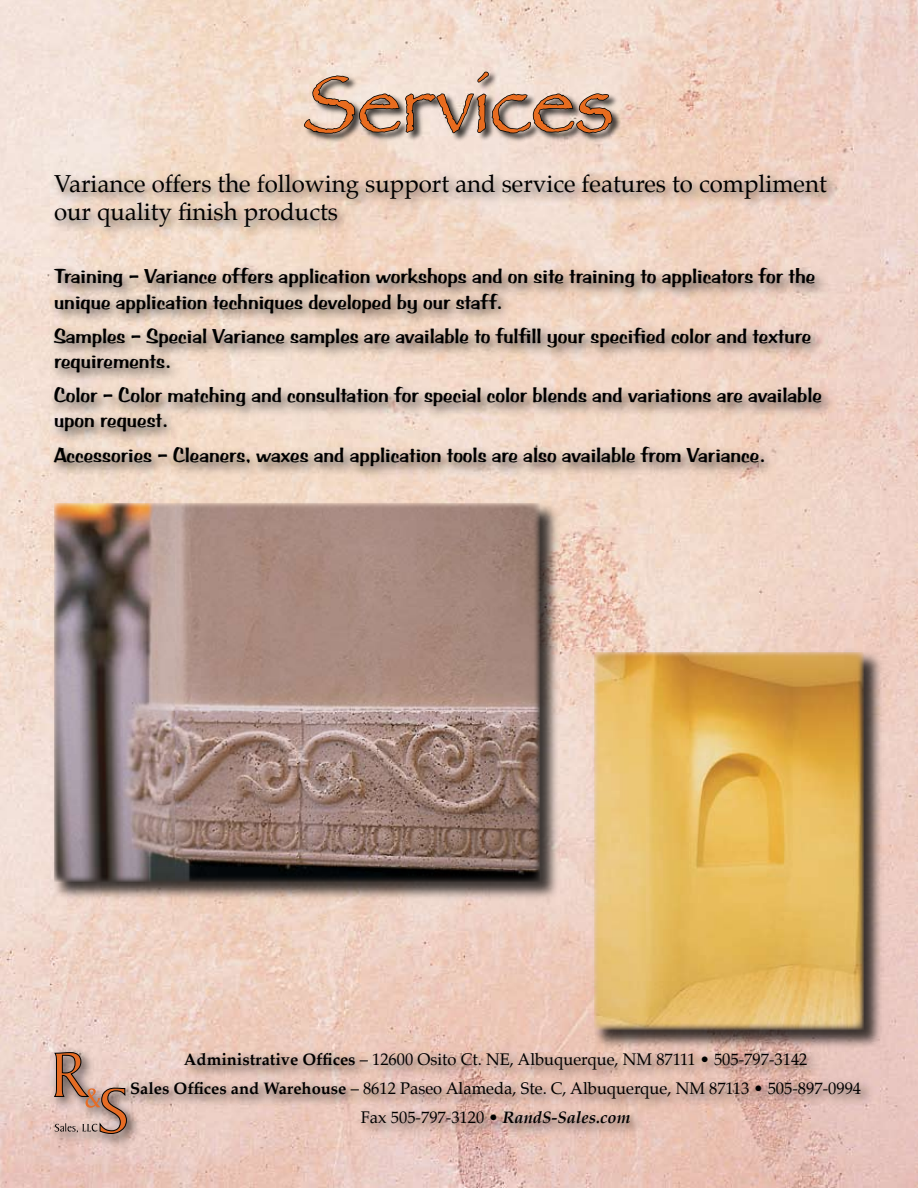
<style>
.page{position:relative;width:918px;height:1188px;background:#fff}
.page>*{position:absolute;margin:0;border:0;box-sizing:border-box;transform-origin:0 0}
.t1{font:82.5px "Papyrus";color:#e86c1f}
.t2{font:24px/28.8px "Palatino";color:#000}
.t3{font:21px/25.2px "Arab Bru D";color:#000}
.t4{font:16.5px/28.8px "Palatino";color:#000;text-align:center}
.s1{font-weight:700}
.s2{font-weight:700;font-style:italic}
</style>
<div class="page">
<img style="left:0;top:0;width:918px;height:1188px">
<div style="left:48px;top:169px;width:792px;height:311px;background:#000;opacity:.75"></div>
<div style="left:49px;top:1046px;width:93px;height:103px;background:#000;opacity:.75"></div>
<svg style="left:54px;top:1052px;width:71px;height:82px;background:#c39d8d"></svg>
<div style="left:125px;top:1047px;width:750px;height:91px;background:#000;opacity:.75"></div>
<div style="left:303px;top:71px;width:319px;height:73px;background:#000;opacity:.75"></div>
<svg style="left:303px;top:71px;width:310px;height:63px;background:#b7a9a0"></svg>
<div style="left:52px;top:502px;width:508px;height:400px;background:#000;opacity:.75"></div>
<img style="left:54px;top:504px;width:486px;height:378px">
<div style="left:592px;top:651px;width:292px;height:399px;background:#000;opacity:.75"></div>
<img style="left:594px;top:652px;width:270px;height:378px">
<h1 class="t1" style="left:304px;top:54px;width:312px">Services</h1>
<p class="t2" style="left:54px;top:171px;width:774px">Variance offers the following support and service features to compliment our quality finish products</p>
<p class="t3" style="left:54px;top:264px;width:763px">Training – Variance offers application workshops and on site training to applicators for the unique application techniques developed by our staff.</p>
<p class="t3" style="left:54px;top:323px;width:759px">Samples – Special Variance samples are available to fulfill your specified color and texture requirements.</p>
<p class="t3" style="left:54px;top:383px;width:769px">Color – Color matching and consultation for special color blends and variations are available upon request.</p>
<p class="t3" style="left:54px;top:442px;width:712px">Accessories – Cleaners, waxes and application tools are also available from Variance.</p>
<p class="t4" style="left:130px;top:1047px;width:733px"><span class="s1">Administrative Offices</span> – 12600 Osito Ct. NE, Albuquerque, NM 87111 • 505-797-3142<br><span class="s1">Sales Offices and Warehouse</span> – 8612 Paseo Alameda, Ste. C, Albuquerque, NM 87113 • 505-897-0994<br>Fax 505-797-3120 • <span class="s2">RandS-Sales.com</span></p>
</div>
